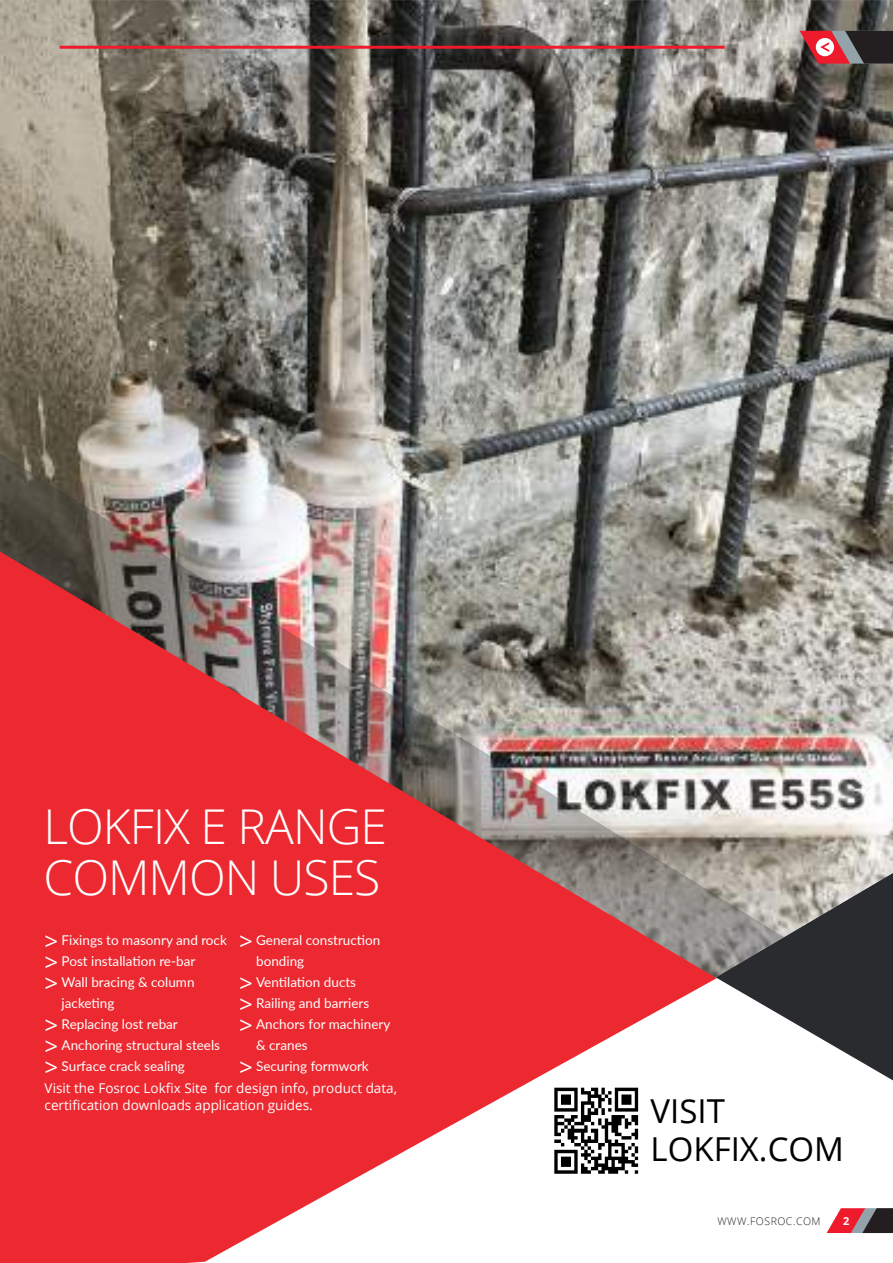
<style>
.page{position:relative;width:893px;height:1263px;background:#fff}
.page>*{position:absolute;margin:0;border:0;box-sizing:border-box;transform-origin:0 0}
.t1{font:300 48px/51px "Open Sans";letter-spacing:-.02em;color:#fff}
.t2{font:33px/37.5px "Open Sans";color:#000}
.t3{font:13.5px "Lato";color:#fff}
.t4{font:13.5px/16.2px "Open Sans";color:#fff}
.t5{font:700 10.95px "Open Sans";color:#fff}
.t6{font:300 10.5px "Open Sans";letter-spacing:.05em;color:#231f20}
.s1{font-family:"Open Sans";font-size:24px}
</style>
<div class="page">
<svg style="left:716px;top:978px;width:177px;height:102px"></svg>
<img style="left:0;top:0;width:893px;height:978px">
<img style="left:0;top:454px;width:785px;height:524px">
<svg style="left:0;top:551px;width:716px;height:712px;background:#d26265"></svg>
<hr style="left:60px;top:46px;width:665px;height:3px;background:#ee1b2d">
<svg style="left:800px;top:31px;width:93px;height:33px;background:#7d464c"></svg>
<svg style="left:827px;top:1208px;width:66px;height:25px;background:#984c55"></svg>
<h1 class="t1" style="left:44px;top:800px;width:345px">LOKFIX E RANGE<br>COMMON USES</h1>
<p class="t3" style="left:239px;top:930px;width:143px"><span class="s1">&gt;</span> General construction</p>
<p class="t3" style="left:256px;top:951px;width:50px">bonding</p>
<p class="t3" style="left:239px;top:972px;width:118px"><span class="s1">&gt;</span> Ventilation ducts</p>
<p class="t3" style="left:239px;top:993px;width:132px"><span class="s1">&gt;</span> Railing and barriers</p>
<p class="t3" style="left:239px;top:1014px;width:153px"><span class="s1">&gt;</span> Anchors for machinery</p>
<p class="t3" style="left:256px;top:1035px;width:53px">&amp; cranes</p>
<p class="t3" style="left:239px;top:1056px;width:131px"><span class="s1">&gt;</span> Securing formwork</p>
<p class="t4" style="left:45px;top:1080px;width:354px">Visit the Fosroc Lokfix Site for design info, product data, certification downloads application guides.</p>
<p class="t3" style="left:45px;top:930px;width:184px"><span class="s1">&gt;</span> Fixings to masonry and rock</p>
<p class="t3" style="left:45px;top:951px;width:152px"><span class="s1">&gt;</span> Post installation re-bar</p>
<p class="t3" style="left:45px;top:972px;width:151px"><span class="s1">&gt;</span> Wall bracing &amp; column</p>
<p class="t3" style="left:62px;top:993px;width:54px">jacketing</p>
<p class="t3" style="left:45px;top:1014px;width:135px"><span class="s1">&gt;</span> Replacing lost rebar</p>
<p class="t3" style="left:45px;top:1035px;width:177px"><span class="s1">&gt;</span> Anchoring structural steels</p>
<p class="t3" style="left:45px;top:1056px;width:142px"><span class="s1">&gt;</span> Surface crack sealing</p>
<h2 class="t2" style="left:651px;top:1091px;width:195px">VISIT<br>LOKFIX.COM</h2>
<p class="t6" style="left:717px;top:1213px;width:105px">WWW.FOSROC.COM</p>
<p class="t5" style="left:843px;top:1213px;width:8px">2</p>
</div>
